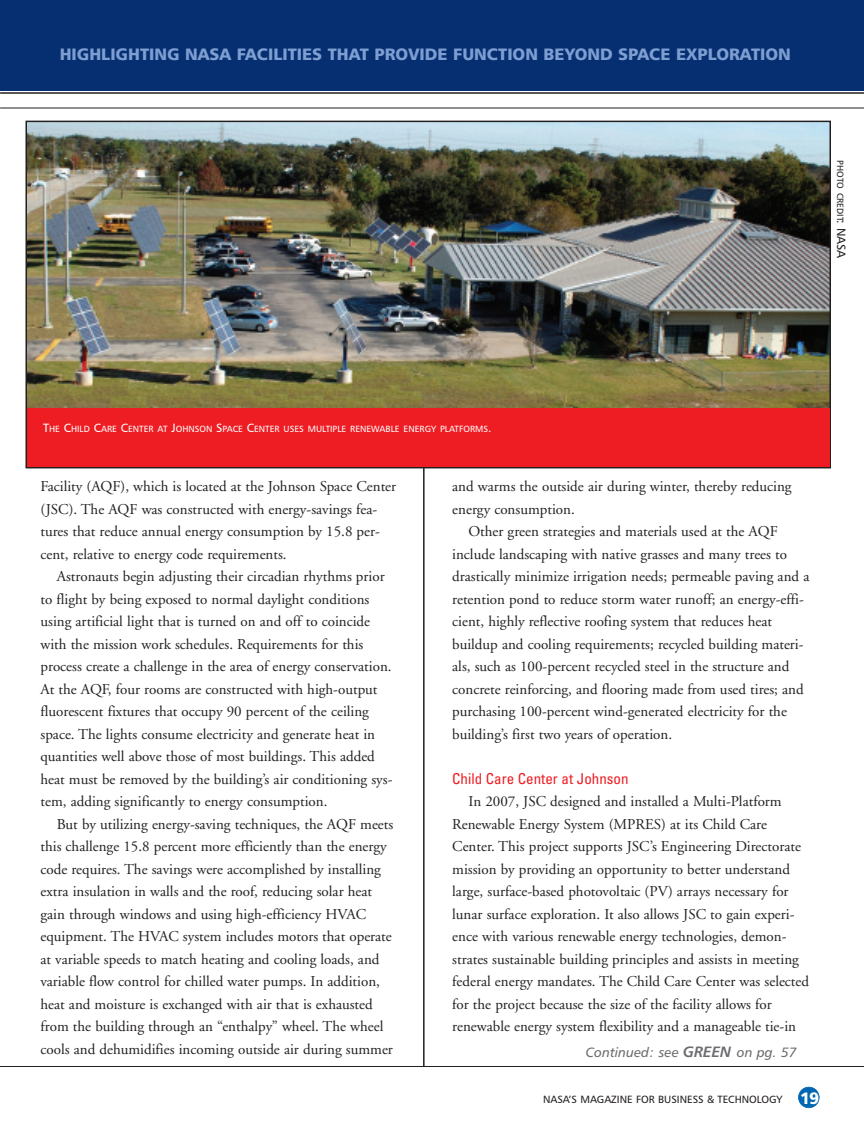
<style>
.page{position:relative;width:864px;height:1134px;background:#fff}
.page>*{position:absolute;margin:0;border:0;box-sizing:border-box;transform-origin:0 0}
.t1{font:16.5px "Humanist 777 BT Black B";color:#7e9ed2}
.t2{font:15px/22.5px "Adobe Garamond";color:#231f20}
.t3{font:condensed 15px "Univers";color:#ee1d23}
.t4{font:13.5px "Humanist 777 BT Italic B";color:#6c6d70}
.t5{font:10.5px "Humanist 777 BT Roman B";color:#231f20}
.t6{font:9px "Humanist 777 BT Roman B";color:#fff}
.t7{font:9px "Humanist 777 BT Roman B";color:#231f20}
.s1{font-size:12px}
.s2{font-family:"Humanist 777 BT Bold Italic B";font-size:15px}
.s3{font-family:"Humanist 777 BT Black B";font-size:16.5px;color:#fff}
</style>
<div class="page">
<div style="left:0;top:0;width:864px;height:91px;background:#052f71"></div>
<hr style="left:0;top:1066px;width:864px;height:1px;background:#231f20">
<hr style="left:0;top:92px;width:864px;height:2px;background:#231f20">
<hr style="left:0;top:108px;width:864px;height:1px;background:#231f20">
<hr style="left:423px;top:468px;width:2px;height:598px;background:#231f20">
<img style="left:29px;top:124px;width:799px;height:284px">
<div style="left:27px;top:408px;width:803px;height:59px;background:#ee1d23"></div>
<div style="left:799px;top:1087px;width:20px;height:21px;background:#0166b3;border-radius:50%"></div>
<div style="left:798px;top:1087px;width:22px;height:21px;border:2px solid #0166b3;border-radius:50%"></div>
<p class="t1" style="left:60px;top:47px;width:733px">HIGHLIGHTING NASA FACILITIES THAT PROVIDE FUNCTION BEYOND SPACE EXPLORATION</p>
<p class="t7" style="left:844px;top:160px;width:100px;rotate:90deg">PHOTO CREDIT<span class="s1">: NASA</span></p>
<p class="t6" style="left:43px;top:425px;width:450px"><span class="s1">T</span>HE <span class="s1">C</span>HILD <span class="s1">C</span>ARE <span class="s1">C</span>ENTER AT <span class="s1">J</span>OHNSON <span class="s1">S</span>PACE <span class="s1">C</span>ENTER USES MULTIPLE RENEWABLE ENERGY PLATFORMS<span class="s1">.</span></p>
<p class="t2" style="left:40px;top:477px;width:357px">Facility (AQF), which is located at the Johnson Space Center (JSC). The AQF was constructed with energy-savings fea&shy;tures that reduce annual energy consumption by 15.8 per&shy;cent, relative to energy code requirements.</p>
<p class="t2" style="left:40px;top:567px;width:354px;text-indent:16px">Astronauts begin adjusting their circadian rhythms prior to flight by being exposed to normal daylight conditions using artificial light that is turned on and off to coincide with the mission work schedules. Requirements for this process create a challenge in the area of energy conservation.<br>At the AQF, four rooms are constructed with high-output fluorescent fixtures that occupy 90 percent of the ceiling space. The lights consume electricity and generate heat in quantities well above those of most buildings. This added heat must be removed by the building’s air conditioning sys&shy;tem, adding significantly to energy consumption.</p>
<p class="t2" style="left:40px;top:814px;width:354px;text-indent:16px">But by utilizing energy-saving techniques, the AQF meets this challenge 15.8 percent more efficiently than the energy code requires. The savings were accomplished by installing extra insulation in walls and the roof, reducing solar heat gain through windows and using high-efficiency HVAC equipment. The HVAC system includes motors that operate at variable speeds to match heating and cooling loads, and variable flow control for chilled water pumps. In addition, heat and moisture is exchanged with air that is exhausted from the building through an “enthalpy” wheel. The wheel cools and dehumidifies incoming outside air during summer</p>
<p class="t2" style="left:452px;top:477px;width:341px">and warms the outside air during winter, thereby reducing energy consumption.</p>
<p class="t2" style="left:452px;top:522px;width:359px;text-indent:16px">Other green strategies and materials used at the AQF include landscaping with native grasses and many trees to drastically minimize irrigation needs; permeable paving and a retention pond to reduce storm water runoff; an energy-effi&shy;cient, highly reflective roofing system that reduces heat buildup and cooling requirements; recycled building materi&shy;als, such as 100-percent recycled steel in the structure and concrete reinforcing, and flooring made from used tires; and purchasing 100-percent wind-generated electricity for the building’s first two years of operation.</p>
<h4 class="t3" style="left:452px;top:773px;width:178px">Child Care Center at Johnson</h4>
<p class="t2" style="left:452px;top:792px;width:358px;text-indent:16px">In 2007, JSC designed and installed a Multi-Platform Renewable Energy System (MPRES) at its Child Care Center. This project supports JSC’s Engineering Directorate mission by providing an opportunity to better understand large, surface-based photovoltaic (PV) arrays necessary for lunar surface exploration. It also allows JSC to gain experi&shy;ence with various renewable energy technologies, demon&shy;strates sustainable building principles and assists in meeting federal energy mandates. The Child Care Center was selected for the project because the size of the facility allows for renewable energy system flexibility and a manageable tie-in</p>
<p class="t4" style="left:586px;top:1047px;width:212px">Continued: see <span class="s2">GREEN</span> on pg. 57</p>
<p class="t5" style="left:543px;top:1095px;width:278px">NASA’S MAGAZINE FOR BUSINESS &amp; TECHNOLOGY <span class="s3">19</span></p>
</div>
